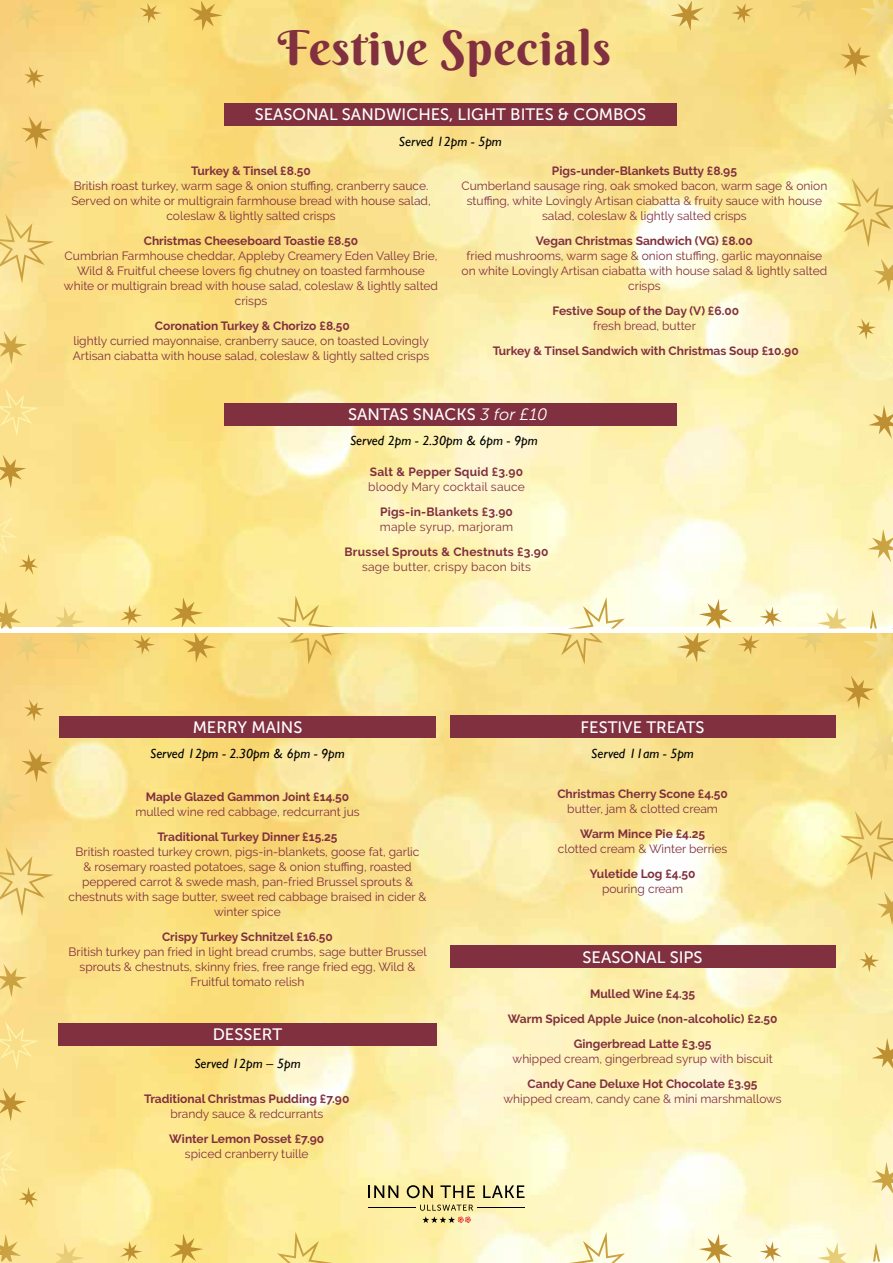
<style>
.page{position:relative;width:893px;height:1263px;background:#fff}
.page>*{position:absolute;margin:0;border:0;box-sizing:border-box;transform-origin:0 0}
.t1{font:48px "Berkshire Swash";letter-spacing:.02em;color:#81303f}
.t2{font:16.5px "Museo Sans 500";color:#fff}
.t3{font:italic 13.5px "Gill Sans";color:#000}
.t4{font:12px/15px "Raleway";color:#81303f;text-align:center}
.t5{font:700 12px/25px "Raleway";color:#81303f;text-align:center}
.t6{font:700 12px "Raleway";letter-spacing:.02em;color:#81303f}
.t7{font:12px "Raleway";letter-spacing:.02em;color:#81303f}
.s1{font-family:"Museo Sans 300";font-style:italic}
</style>
<div class="page">
<img style="left:0;top:0;width:893px;height:627px">
<img style="left:0;top:633px;width:893px;height:630px">
<svg style="left:868px;top:529px;width:25px;height:34px"></svg>
<svg style="left:855px;top:456px;width:38px;height:49px;background:#fcf1ad"></svg>
<svg style="left:868px;top:405px;width:25px;height:34px"></svg>
<svg style="left:873px;top:259px;width:20px;height:33px"></svg>
<svg style="left:856px;top:318px;width:37px;height:58px;background:#f7e8a3"></svg>
<svg style="left:860px;top:90px;width:33px;height:49px;background:#f4de89"></svg>
<svg style="left:837px;top:178px;width:56px;height:70px;background:#f3db87"></svg>
<svg style="left:840px;top:0;width:53px;height:76px;background:#f1d378"></svg>
<svg style="left:0;top:331px;width:27px;height:33px"></svg>
<svg style="left:24px;top:66px;width:20px;height:23px"></svg>
<svg style="left:0;top:388px;width:39px;height:49px;background:#fae18e"></svg>
<svg style="left:0;top:455px;width:26px;height:33px"></svg>
<svg style="left:0;top:116px;width:52px;height:75px;background:#f5d17b"></svg>
<svg style="left:12px;top:0;width:31px;height:31px"></svg>
<svg style="left:0;top:214px;width:54px;height:69px;background:#f4d987"></svg>
<svg style="left:0;top:517px;width:38px;height:58px;background:#f9e18f"></svg>
<div style="left:224px;top:103px;width:453px;height:22px;background:#81303f"></div>
<div style="left:224px;top:403px;width:453px;height:22px;background:#81303f"></div>
<div style="left:59px;top:716px;width:377px;height:21px;background:#81303f"></div>
<div style="left:58px;top:1023px;width:379px;height:22px;background:#81303f"></div>
<div style="left:450px;top:715px;width:385px;height:23px;background:#81303f"></div>
<div style="left:450px;top:945px;width:386px;height:22px;background:#81303f"></div>
<svg style="left:0;top:964px;width:27px;height:33px"></svg>
<svg style="left:24px;top:699px;width:20px;height:22px"></svg>
<svg style="left:0;top:1021px;width:39px;height:49px;background:#fae18e"></svg>
<svg style="left:0;top:1088px;width:26px;height:33px"></svg>
<svg style="left:0;top:749px;width:52px;height:75px;background:#f5d17b"></svg>
<svg style="left:0;top:601px;width:43px;height:63px;background:#f5d789"></svg>
<svg style="left:0;top:847px;width:54px;height:69px;background:#f4d987"></svg>
<svg style="left:0;top:1234px;width:21px;height:27px"></svg>
<svg style="left:0;top:1150px;width:38px;height:58px;background:#f9e28f"></svg>
<svg style="left:871px;top:1162px;width:22px;height:31px"></svg>
<svg style="left:859px;top:1089px;width:34px;height:49px;background:#fdf0ad"></svg>
<svg style="left:872px;top:1038px;width:21px;height:30px"></svg>
<svg style="left:853px;top:1243px;width:27px;height:18px"></svg>
<svg style="left:877px;top:892px;width:16px;height:33px"></svg>
<svg style="left:860px;top:951px;width:33px;height:58px;background:#f6e8a3"></svg>
<svg style="left:863px;top:723px;width:30px;height:49px"></svg>
<svg style="left:840px;top:811px;width:53px;height:69px;background:#f2da85"></svg>
<svg style="left:120px;top:605px;width:22px;height:20px"></svg>
<svg style="left:170px;top:597px;width:33px;height:30px"></svg>
<svg style="left:55px;top:606px;width:30px;height:21px"></svg>
<svg style="left:277px;top:595px;width:58px;height:32px;background:#f5e289"></svg>
<svg style="left:760px;top:606px;width:22px;height:21px"></svg>
<svg style="left:760px;top:1241px;width:22px;height:20px"></svg>
<svg style="left:699px;top:1233px;width:33px;height:30px"></svg>
<svg style="left:817px;top:1242px;width:30px;height:21px"></svg>
<svg style="left:569px;top:1232px;width:56px;height:31px;background:#f6f0cb"></svg>
<svg style="left:120px;top:1241px;width:22px;height:20px"></svg>
<svg style="left:170px;top:1233px;width:33px;height:30px"></svg>
<svg style="left:55px;top:1242px;width:30px;height:21px"></svg>
<svg style="left:277px;top:1232px;width:56px;height:31px;background:#f5e187"></svg>
<hr style="left:477px;top:1207px;width:48px;height:1px;background:#000">
<hr style="left:368px;top:1207px;width:48px;height:1px;background:#000">
<svg style="left:368px;top:1185px;width:30px;height:13px"></svg>
<svg style="left:407px;top:1185px;width:26px;height:13px"></svg>
<svg style="left:440px;top:1185px;width:35px;height:13px"></svg>
<svg style="left:483px;top:1185px;width:42px;height:13px"></svg>
<svg style="left:420px;top:1204px;width:53px;height:19px"></svg>
<svg style="left:133px;top:635px;width:22px;height:20px"></svg>
<svg style="left:183px;top:633px;width:33px;height:30px"></svg>
<svg style="left:68px;top:633px;width:29px;height:21px"></svg>
<svg style="left:290px;top:633px;width:57px;height:31px;background:#f1d271"></svg>
<svg style="left:738px;top:635px;width:22px;height:20px"></svg>
<svg style="left:677px;top:599px;width:55px;height:64px;background:#f1e2a9"></svg>
<svg style="left:795px;top:608px;width:98px;height:101px;background:#f5dd90"></svg>
<svg style="left:545px;top:597px;width:80px;height:67px;background:#f6e9b0"></svg>
<svg style="left:139px;top:3px;width:23px;height:20px"></svg>
<svg style="left:189px;top:1px;width:34px;height:30px"></svg>
<svg style="left:74px;top:1px;width:30px;height:21px"></svg>
<svg style="left:731px;top:3px;width:22px;height:20px"></svg>
<svg style="left:670px;top:1px;width:34px;height:30px"></svg>
<svg style="left:789px;top:1px;width:30px;height:21px"></svg>
<h1 class="t1" style="left:278px;top:18px;width:335px">Festive Specials</h1>
<h2 class="t2" style="left:255px;top:106px;width:393px">SEASONAL SANDWICHES, LIGHT BITES &amp; COMBOS</h2>
<p class="t3" style="left:399px;top:134px;width:104px">Served 12pm - 5pm</p>
<p class="t5" style="left:191px;top:158px;width:121px">Turkey &amp; Tinsel £8.50</p>
<p class="t4" style="left:71px;top:178px;width:361px">British roast turkey, warm sage &amp; onion stuffing, cranberry sauce.<br>Served on white or multigrain farmhouse bread with house salad, coleslaw &amp; lightly salted crisps</p>
<p class="t5" style="left:144px;top:228px;width:216px">Christmas Cheeseboard Toastie £8.50</p>
<p class="t4" style="left:64px;top:248px;width:376px">Cumbrian Farmhouse cheddar, Appleby Creamery Eden Valley Brie, Wild &amp; Fruitful cheese lovers fig chutney on toasted farmhouse white or multigrain bread with house salad, coleslaw &amp; lightly salted crisps</p>
<p class="t5" style="left:155px;top:313px;width:196px">Coronation Turkey &amp; Chorizo £8.50</p>
<p class="t4" style="left:73px;top:333px;width:358px;text-align:left">lightly curried mayonnaise, cranberry sauce, on toasted Lovingly<br>Artisan ciabatta with house salad, coleslaw &amp; lightly salted crisps</p>
<p class="t5" style="left:552px;top:158px;width:187px">Pigs-under-Blankets Butty £8.95</p>
<p class="t4" style="left:461px;top:178px;width:367px">Cumberland sausage ring, oak smoked bacon, warm sage &amp; onion stuffing, white Lovingly Artisan ciabatta &amp; fruity sauce with house salad, coleslaw &amp; lightly salted crisps</p>
<p class="t5" style="left:536px;top:228px;width:219px">Vegan Christmas Sandwich (VG) £8.00</p>
<p class="t4" style="left:462px;top:248px;width:367px">fried mushrooms, warm sage &amp; onion stuffing, garlic mayonnaise on white Lovingly Artisan ciabatta with house salad &amp; lightly salted crisps</p>
<p class="t5" style="left:553px;top:298px;width:188px">Festive Soup of the Day (V) £6.00</p>
<p class="t4" style="left:593px;top:318px;width:104px">fresh bread, butter</p>
<p class="t5" style="left:493px;top:338px;width:307px">Turkey &amp; Tinsel Sandwich with Christmas Soup £10.90</p>
<h2 class="t2" style="left:348px;top:406px;width:201px">SANTAS SNACKS <span class="s1">3 for £10</span></h2>
<p class="t3" style="left:350px;top:432px;width:189px">Served 2pm - 2.30pm &amp; 6pm - 9pm</p>
<p class="t6" style="left:370px;top:465px;width:155px">Salt &amp; Pepper Squid £3.90</p>
<p class="t7" style="left:368px;top:480px;width:158px">bloody Mary cocktail sauce</p>
<p class="t6" style="left:380px;top:505px;width:134px">Pigs-in-Blankets £3.90</p>
<p class="t7" style="left:380px;top:520px;width:135px">maple syrup, marjoram</p>
<p class="t6" style="left:345px;top:545px;width:205px">Brussel Sprouts &amp; Chestnuts £3.90</p>
<p class="t7" style="left:362px;top:560px;width:170px">sage butter, crispy bacon bits</p>
<h2 class="t2" style="left:193px;top:718px;width:111px">MERRY MAINS</h2>
<h2 class="t2" style="left:581px;top:718px;width:126px">FESTIVE TREATS</h2>
<p class="t3" style="left:150px;top:746px;width:196px">Served 12pm - 2.30pm &amp; 6pm - 9pm</p>
<p class="t3" style="left:591px;top:746px;width:104px">Served 11am - 5pm</p>
<p class="t5" style="left:146px;top:784px;width:205px">Maple Glazed Gammon Joint £14.50</p>
<p class="t4" style="left:135px;top:804px;width:226px">mulled wine red cabbage, redcurrant jus</p>
<p class="t5" style="left:158px;top:824px;width:181px">Traditional Turkey Dinner £15.25</p>
<p class="t4" style="left:69px;top:844px;width:359px">British roasted turkey crown, pigs-in-blankets, goose fat, garlic<br>&amp; rosemary roasted potatoes, sage &amp; onion stuffing, roasted peppered carrot &amp; swede mash, pan-fried Brussel sprouts &amp; chestnuts with sage butter, sweet red cabbage braised in cider &amp; winter spice</p>
<p class="t5" style="left:162px;top:924px;width:172px">Crispy Turkey Schnitzel £16.50</p>
<p class="t4" style="left:69px;top:944px;width:360px">British turkey pan fried in light bread crumbs, sage butter Brussel sprouts &amp; chestnuts, skinny fries, free range fried egg, Wild &amp;<br>Fruitful tomato relish</p>
<p class="t5" style="left:557px;top:781px;width:172px">Christmas Cherry Scone £4.50</p>
<p class="t4" style="left:567px;top:801px;width:152px">butter, jam &amp; clotted cream</p>
<p class="t5" style="left:580px;top:821px;width:127px">Warm Mince Pie £4.25</p>
<p class="t4" style="left:558px;top:841px;width:171px">clotted cream &amp; Winter berries</p>
<p class="t5" style="left:590px;top:861px;width:107px">Yuletide Log £4.50</p>
<p class="t4" style="left:602px;top:881px;width:83px">pouring cream</p>
<h2 class="t2" style="left:583px;top:948px;width:122px">SEASONAL SIPS</h2>
<h2 class="t2" style="left:213px;top:1025px;width:71px">DESSERT</h2>
<p class="t3" style="left:194px;top:1056px;width:108px">Served 12pm – 5pm</p>
<p class="t5" style="left:144px;top:1086px;width:207px">Traditional Christmas Pudding £7.90</p>
<p class="t4" style="left:170px;top:1106px;width:154px">brandy sauce &amp; redcurrants</p>
<p class="t5" style="left:169px;top:1126px;width:157px">Winter Lemon Posset £7.90</p>
<p class="t4" style="left:185px;top:1146px;width:125px">spiced cranberry tuille</p>
<p class="t5" style="left:508px;top:981px;width:271px">Mulled Wine £4.35<br>Warm Spiced Apple Juice (non-alcoholic) £2.50<br>Gingerbread Latte £3.95</p>
<p class="t4" style="left:513px;top:1051px;width:262px">whipped cream, gingerbread syrup with biscuit</p>
<p class="t5" style="left:528px;top:1072px;width:231px">Candy Cane Deluxe Hot Chocolate £3.95</p>
<p class="t4" style="left:504px;top:1091px;width:280px">whipped cream, candy cane &amp; mini marshmallows</p>
</div>
